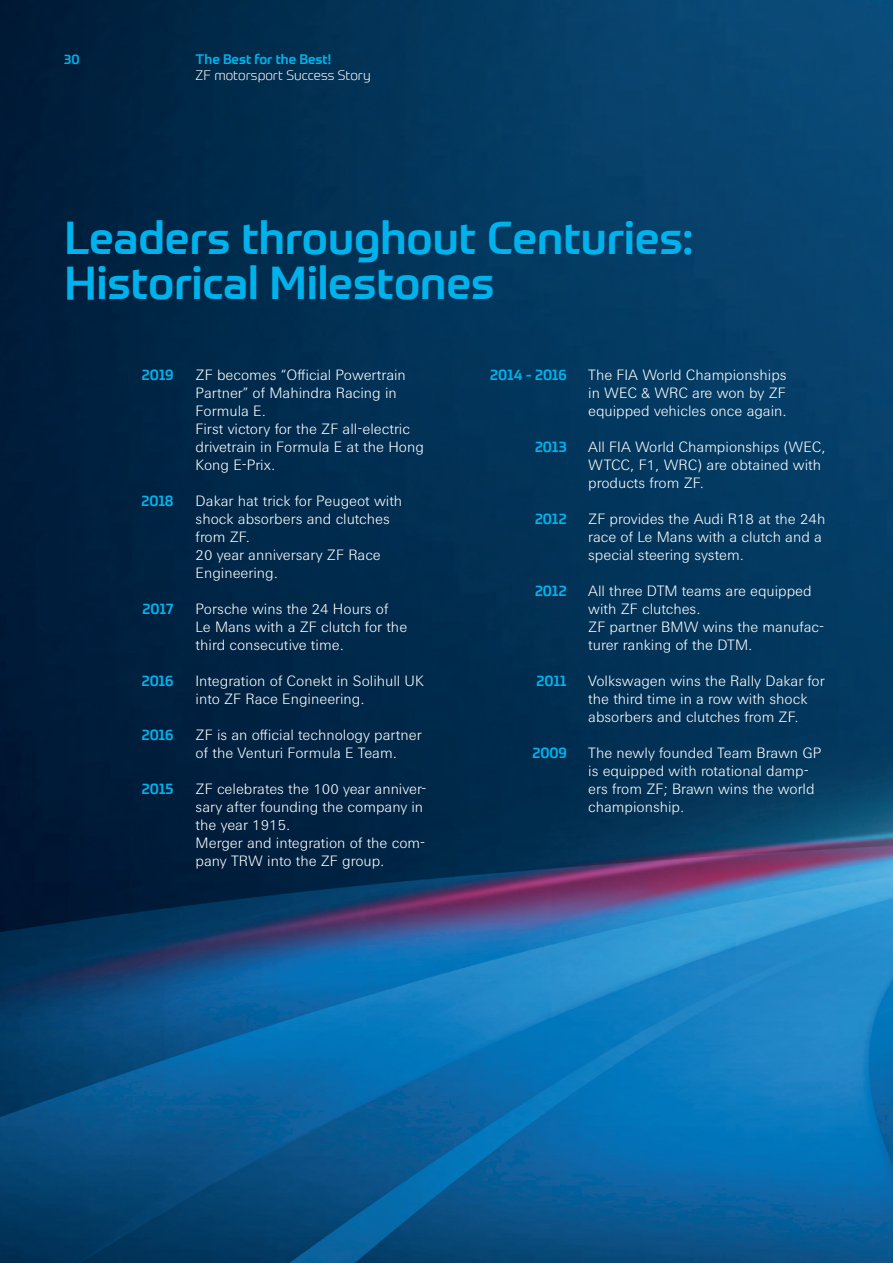
<style>
.page{position:relative;width:893px;height:1263px;background:#fff}
.page>*{position:absolute;margin:0;border:0;box-sizing:border-box;transform-origin:0 0}
.t1{font:500 45px/45px "ZF Prometo";color:#00b2eb}
.t2{font:300 15px/18px "ZF Sans";color:#fff}
.t3{font:500 15px "ZF Prometo";letter-spacing:-.015em;color:#00b2eb}
.t4{font:300 13.5px "ZF Prometo";color:#fff}
.t5{font:500 13.5px "ZF Prometo";color:#00b2eb}
</style>
<div class="page">
<img style="left:0;top:0;width:893px;height:1263px">
<p class="t5" style="left:64px;top:50px;width:17px">30</p>
<p class="t5" style="left:196px;top:50px;width:137px">The Best for the Best!</p>
<p class="t4" style="left:196px;top:67px;width:177px">ZF motorsport Success Story</p>
<h1 class="t1" style="left:64px;top:215px;width:630px">Leaders throughout Centuries:<br>Historical Milestones</h1>
<p class="t3" style="left:142px;top:365px;width:33px">2019</p>
<p class="t3" style="left:141px;top:491px;width:34px">2018</p>
<p class="t3" style="left:143px;top:599px;width:33px">2017</p>
<p class="t3" style="left:142px;top:671px;width:33px">2016</p>
<p class="t3" style="left:142px;top:725px;width:33px">2016</p>
<p class="t3" style="left:142px;top:779px;width:33px">2015</p>
<p class="t2" style="left:196px;top:366px;width:230px">ZF becomes “Official Powertrain<br>Partner” of Mahindra Racing in<br>Formula E.<br>First victory for the ZF all-electric drivetrain in Formula E at the Hong<br>Kong E-Prix.</p>
<p class="t2" style="left:196px;top:492px;width:208px">Dakar hat trick for Peugeot with shock absorbers and clutches from ZF.<br>20 year anniversary ZF Race<br>Engineering.</p>
<p class="t2" style="left:196px;top:600px;width:213px">Porsche wins the 24 Hours of<br>Le Mans with a ZF clutch for the third consecutive time.</p>
<p class="t2" style="left:196px;top:672px;width:230px">Integration of Conekt in Solihull UK into ZF Race Engineering.</p>
<p class="t2" style="left:196px;top:726px;width:228px">ZF is an official technology partner of the Venturi Formula E Team.</p>
<p class="t2" style="left:196px;top:780px;width:232px">ZF celebrates the 100 year anniver&shy;sary after founding the company in the year 1915.<br>Merger and integration of the com&shy;pany TRW into the ZF group.</p>
<p class="t3" style="left:490px;top:365px;width:78px">2014 - 2016</p>
<p class="t3" style="left:535px;top:437px;width:33px">2013</p>
<p class="t3" style="left:535px;top:509px;width:33px">2012</p>
<p class="t3" style="left:535px;top:581px;width:33px">2012</p>
<p class="t3" style="left:537px;top:671px;width:32px">2011</p>
<p class="t3" style="left:532px;top:743px;width:36px">2009</p>
<p class="t2" style="left:588px;top:366px;width:200px;text-align:justify">The FIA World Championships in WEC &amp; WRC are won by ZF equipped vehicles once again.</p>
<p class="t2" style="left:588px;top:438px;width:239px">All FIA World Championships (WEC,<br>WTCC, F1, WRC) are obtained with products from ZF.</p>
<p class="t2" style="left:588px;top:510px;width:239px">ZF provides the Audi R18 at the 24h race of Le Mans with a clutch and a special steering system.</p>
<p class="t2" style="left:588px;top:582px;width:237px">All three DTM teams are equipped with ZF clutches.<br>ZF partner BMW wins the manufac&shy;turer ranking of the DTM.</p>
<p class="t2" style="left:588px;top:672px;width:238px">Volkswagen wins the Rally Dakar for the third time in a row with shock absorbers and clutches from ZF.</p>
<p class="t2" style="left:588px;top:744px;width:235px">The newly founded Team Brawn GP is equipped with rotational damp&shy;ers from ZF; Brawn wins the world championship.</p>
</div>
